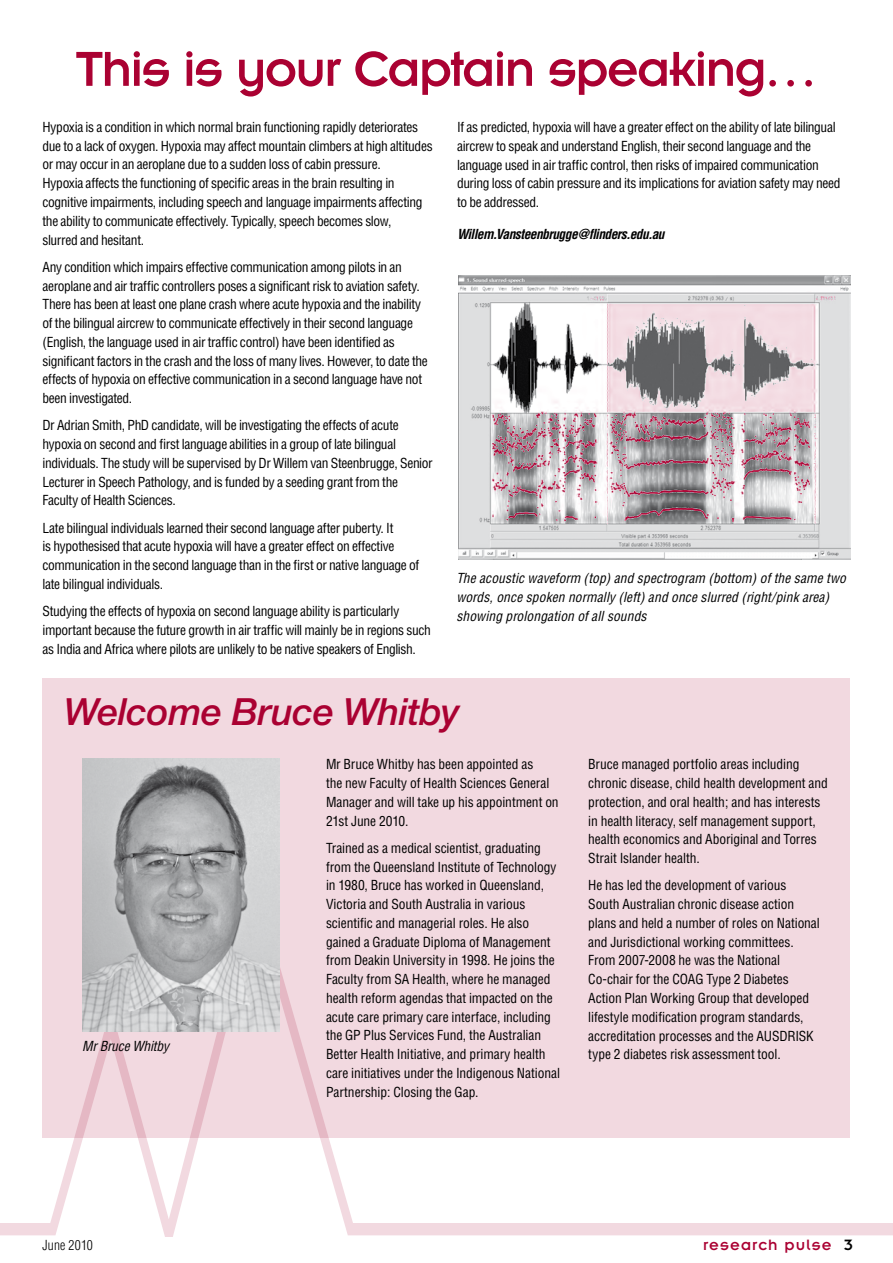
<style>
.page{position:relative;width:893px;height:1263px;background:#fff}
.page>*{position:absolute;margin:0;border:0;box-sizing:border-box;transform-origin:0 0}
.t1{font:54px "Insignia A";letter-spacing:-.035em;color:#aa0132}
.t2{font:italic 500 37.5px "Helvetica Neue";letter-spacing:-.015em;color:#aa0132}
.t3{font:16.5px "Insignia A";letter-spacing:.06em;color:#aa0132}
.t4{font:condensed 13.5px/18.8px "Helvetica";letter-spacing:-.02em;color:#000}
.t5{font:italic condensed 13.5px/18.8px "Helvetica";letter-spacing:.01em;color:#000}
.t6{font:italic 700 condensed 13.5px "Helvetica";letter-spacing:-.04em;color:#000}
.t7{font:italic condensed 13.5px "Helvetica";letter-spacing:-.01em;color:#000}
.t8{font:300 condensed 13.5px "Helvetica";letter-spacing:.015em;color:#000}
.s1{color:#000}
</style>
<div class="page">
<svg style="left:0;top:866px;width:893px;height:370px"></svg>
<div style="left:43px;top:678px;width:807px;height:459px;background:#f2d9e0"></div>
<img style="left:82px;top:758px;width:198px;height:273px">
<img style="left:458px;top:275px;width:392px;height:284px">
<h1 class="t1" style="left:75px;top:41px;width:744px">This is your Captain speaking…</h1>
<p class="t4" style="left:43px;top:118px;width:392px">Hypoxia is a condition in which normal brain functioning rapidly deteriorates due to a lack of oxygen. Hypoxia may affect mountain climbers at high altitudes or may occur in an aeroplane due to a sudden loss of cabin pressure.<br>Hypoxia affects the functioning of specific areas in the brain resulting in cognitive impairments, including speech and language impairments affecting the ability to communicate effectively. Typically, speech becomes slow,<br>slurred and hesitant.</p>
<p class="t4" style="left:43px;top:257px;width:387px">Any condition which impairs effective communication among pilots in an aeroplane and air traffic controllers poses a significant risk to aviation safety.<br>There has been at least one plane crash where acute hypoxia and the inability of the bilingual aircrew to communicate effectively in their second language (English, the language used in air traffic control) have been identified as significant factors in the crash and the loss of many lives. However, to date the effects of hypoxia on effective communication in a second language have not been investigated.</p>
<p class="t4" style="left:43px;top:416px;width:392px">Dr Adrian Smith, PhD candidate, will be investigating the effects of acute hypoxia on second and first language abilities in a group of late bilingual individuals. The study will be supervised by Dr Willem van Steenbrugge, Senior Lecturer in Speech Pathology, and is funded by a seeding grant from the Faculty of Health Sciences.</p>
<p class="t4" style="left:43px;top:518px;width:378px">Late bilingual individuals learned their second language after puberty. It<br>is hypothesised that acute hypoxia will have a greater effect on effective communication in the second language than in the first or native language of late bilingual individuals.</p>
<p class="t4" style="left:43px;top:602px;width:390px">Studying the effects of hypoxia on second language ability is particularly important because the future growth in air traffic will mainly be in regions such as India and Africa where pilots are unlikely to be native speakers of English.</p>
<p class="t4" style="left:457px;top:118px;width:385px">If as predicted, hypoxia will have a greater effect on the ability of late bilingual aircrew to speak and understand English, their second language and the language used in air traffic control, then risks of impaired communication during loss of cabin pressure and its implications for aviation safety may need to be addressed.</p>
<p class="t6" style="left:457px;top:225px;width:210px">Willem.Vansteenbrugge@flinders.edu.au</p>
<p class="t5" style="left:456px;top:569px;width:391px">The acoustic waveform (top) and spectrogram (bottom) of the same two words, once spoken normally (left) and once slurred (right/pink area) showing prolongation of all sounds</p>
<h2 class="t2" style="left:64px;top:689px;width:397px">Welcome Bruce Whitby</h2>
<p class="t7" style="left:82px;top:1037px;width:88px">Mr Bruce Whitby</p>
<p class="t4" style="left:326px;top:755px;width:234px">Mr Bruce Whitby has been appointed as<br>the new Faculty of Health Sciences General Manager and will take up his appointment on 21st June 2010.</p>
<p class="t4" style="left:326px;top:838px;width:235px">Trained as a medical scientist, graduating from the Queensland Institute of Technology in 1980, Bruce has worked in Queensland, Victoria and South Australia in various scientific and managerial roles. He also gained a Graduate Diploma of Management from Deakin University in 1998. He joins the Faculty from SA Health, where he managed health reform agendas that impacted on the acute care primary care interface, including the GP Plus Services Fund, the Australian Better Health Initiative, and primary health care initiatives under the Indigenous National Partnership: Closing the Gap.</p>
<p class="t4" style="left:588px;top:755px;width:241px">Bruce managed portfolio areas including chronic disease, child health development and protection, and oral health; and has interests in health literacy, self management support, health economics and Aboriginal and Torres Strait Islander health.</p>
<p class="t4" style="left:588px;top:876px;width:233px">He has led the development of various South Australian chronic disease action plans and held a number of roles on National and Jurisdictional working committees.<br>From 2007-2008 he was the National Co-chair for the COAG Type 2 Diabetes Action Plan Working Group that developed lifestyle modification program standards, accreditation processes and the AUSDRISK type 2 diabetes risk assessment tool.</p>
<p class="t8" style="left:43px;top:1236px;width:52px">June 2010</p>
<p class="t3" style="left:703px;top:1236px;width:151px">research pulse <span class="s1">3</span></p>
</div>
